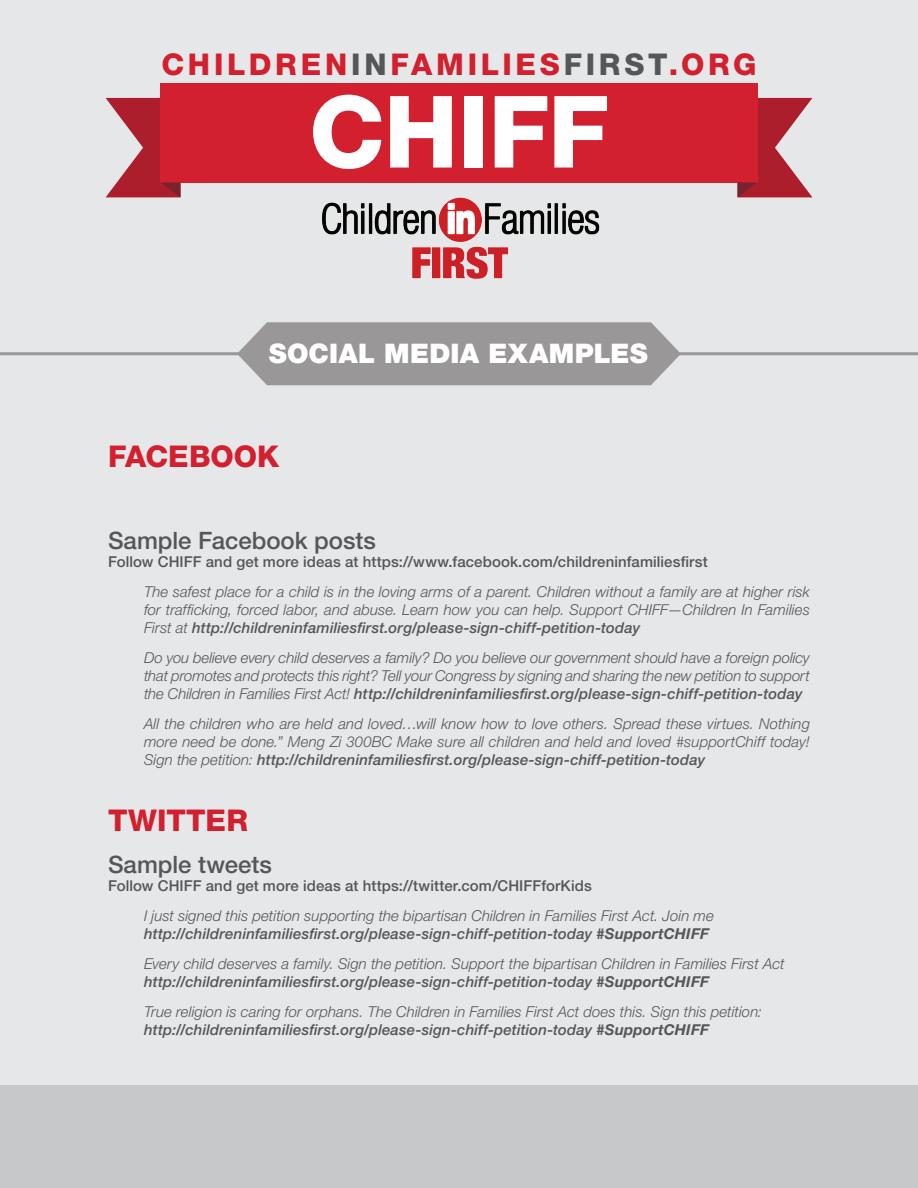
<style>
.page{position:relative;width:918px;height:1188px;background:#e6e7e9}
.page>*{position:absolute;margin:0;border:0;box-sizing:border-box;transform-origin:0 0}
.t1{font:800 100.05px "Helvetica Neue LT Std";letter-spacing:-.01em;color:#fff}
.t2{font:800 30px "Helvetica Neue LT Std";letter-spacing:.12em;color:#d2202f}
.t3{font:800 30px "Helvetica Neue LT Std";letter-spacing:-.005em;color:#d2202f}
.t4{font:800 30px "Helvetica Neue LT Std";letter-spacing:.005em;color:#d2202f}
.t5{font:900 27px "Helvetica Neue LT Std";letter-spacing:.01em;color:#fff}
.t6{font:500 24px "Helvetica Neue LT Std";color:#545759}
.t7{font:italic 300 15px/18px "Helvetica Neue LT Std";letter-spacing:.005em;color:#545759}
.t8{font:500 15px "Helvetica Neue LT Std";letter-spacing:.005em;color:#545759}
.s1{color:#545759}
.s2{font-weight:500}
.s3{font-weight:700}
</style>
<div class="page">
<div style="left:0;top:1085px;width:918px;height:103px;background:#c7c8ca"></div>
<div style="left:160px;top:83px;width:598px;height:99px;background:#d2202f"></div>
<svg style="left:106px;top:98px;width:74px;height:99px"></svg>
<svg style="left:738px;top:98px;width:74px;height:99px"></svg>
<img style="left:321px;top:197px;width:279px;height:82px">
<hr style="left:0;top:352px;width:918px;height:3px;background:#9a9799">
<svg style="left:237px;top:322px;width:444px;height:63px;background:#9f9c9e"></svg>
<h2 class="t2" style="left:161px;top:47px;width:597px">CHILDREN<span class="s1">IN</span>FAMILIES<span class="s1">FIRST</span>.ORG</h2>
<h1 class="t1" style="left:309px;top:72px;width:302px">CHIFF</h1>
<h3 class="t5" style="left:269px;top:338px;width:380px">SOCIAL MEDIA EXAMPLES</h3>
<h2 class="t3" style="left:108px;top:438px;width:173px">FACEBOOK</h2>
<h3 class="t6" style="left:108px;top:526px;width:270px">Sample Facebook posts</h3>
<p class="t8" style="left:108px;top:553px;width:601px">Follow CHIFF and get more ideas at https://www.facebook.com/childreninfamiliesfirst</p>
<p class="t7" style="left:144px;top:582px;width:667px;text-align:justify">The safest place for a child is in the loving arms of a parent. Children without a family are at higher risk for trafficking, forced labor, and abuse. Learn how you can help. Support CHIFF—Children In Families First at <span class="s2">http://childreninfamiliesfirst.org/please-sign-chiff-petition-today</span></p>
<p class="t7" style="left:144px;top:648px;width:667px;text-align:justify">Do you believe every child deserves a family? Do you believe our government should have a foreign policy that promotes and protects this right? Tell your Congress by signing and sharing the new petition to support the Children in Families First Act! <span class="s2">http://childreninfamiliesfirst.org/please-sign-chiff-petition-today</span></p>
<p class="t7" style="left:144px;top:714px;width:668px;text-align:justify">All the children who are held and loved…will know how to love others. Spread these virtues. Nothing more need be done.” Meng Zi 300BC Make sure all children and held and loved #supportChiff today!<br>Sign the petition: <span class="s2">http://childreninfamiliesfirst.org/please-sign-chiff-petition-today</span></p>
<h2 class="t4" style="left:108px;top:803px;width:142px">TWITTER</h2>
<h3 class="t6" style="left:108px;top:850px;width:165px">Sample tweets</h3>
<p class="t8" style="left:108px;top:877px;width:485px">Follow CHIFF and get more ideas at https://twitter.com/CHIFFforKids</p>
<p class="t7" style="left:144px;top:907px;width:571px">I just signed this petition supporting the bipartisan Children in Families First Act. Join me <span class="s2">http://childreninfamiliesfirst.org/please-sign-chiff-petition-today</span> <span class="s3">#SupportCHIFF</span></p>
<p class="t7" style="left:144px;top:955px;width:642px">Every child deserves a family. Sign the petition. Support the bipartisan Children in Families First Act <span class="s2">http://childreninfamiliesfirst.org/please-sign-chiff-petition-today</span> <span class="s3">#SupportCHIFF</span></p>
<p class="t7" style="left:144px;top:1003px;width:620px">True religion is caring for orphans. The Children in Families First Act does this. Sign this petition: <span class="s2">http://childreninfamiliesfirst.org/please-sign-chiff-petition-today</span> <span class="s3">#SupportCHIFF</span></p>
</div>
